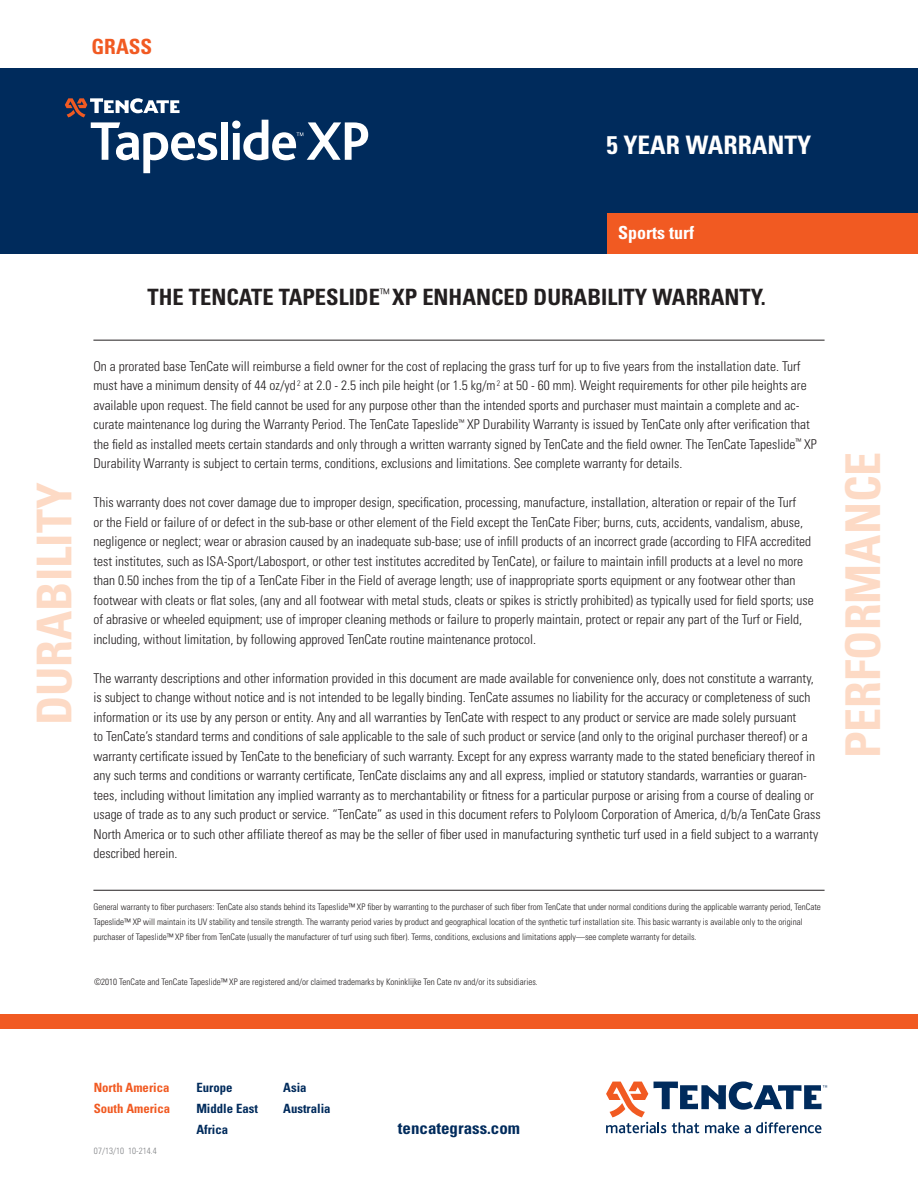
<style>
.page{position:relative;width:918px;height:1188px;background:#fff}
.page>*{position:absolute;margin:0;border:0;box-sizing:border-box;transform-origin:0 0}
.t1{font:700 condensed 48px "Univers";color:#fddac5}
.t2{font:700 condensed 25.5px "Univers";color:#fff}
.t3{font:700 condensed 22.5px "Univers";color:#231f20}
.t4{font:700 condensed 21px "Univers";color:#f15a22}
.t5{font:700 condensed 18px "Univers";color:#fff}
.t6{font:700 condensed 16.95px "Univers";color:#002b5c}
.t7{font:300 condensed 13.5px/19.5px "Univers";color:#231f20}
.t8{font:700 condensed 12.75px/21px "Univers";color:#002b5c}
.t9{font:700 condensed 12.75px/21px "Univers";color:#f15a22}
.t10{font:300 condensed 9px/15px "Univers";color:#231f20}
.t11{font:300 condensed 9px "Univers";color:#808285}
</style>
<div class="page">
<div style="left:0;top:68px;width:918px;height:186px;background:#002b5c"></div>
<div style="left:607px;top:214px;width:311px;height:40px;background:#f15a22"></div>
<div style="left:221px;top:122px;width:7px;height:38px;background:#fff"></div>
<svg style="left:65px;top:98px;width:152px;height:75px"></svg>
<svg style="left:232px;top:120px;width:136px;height:40px"></svg>
<div style="left:0;top:1015px;width:918px;height:14px;background:#f15a22"></div>
<hr style="left:93px;top:340px;width:732px;height:1px;background:#231f20">
<hr style="left:93px;top:890px;width:732px;height:1px;background:#231f20">
<svg style="left:606px;top:1081px;width:221px;height:52px"></svg>
<h3 class="t4" style="left:92px;top:34px;width:62px">GRASS</h3>
<h2 class="t2" style="left:606px;top:129px;width:206px">5 YEAR WARRANTY</h2>
<h3 class="t5" style="left:618px;top:221px;width:77px">Sports turf</h3>
<h3 class="t3" style="left:148px;top:283px;width:620px">THE TENCATE TAPESLIDE<sup>™</sup> XP ENHANCED DURABILITY WARRANTY.</h3>
<h1 class="t1" style="left:25px;top:725px;width:244px;rotate:-90deg">DURABILITY</h1>
<p class="t7" style="left:93px;top:356px;width:725px">On a prorated base TenCate will reimburse a field owner for the cost of replacing the grass turf for up to five years from the installation date. Turf must have a minimum density of 44 oz/yd <sup>2</sup> at 2.0 - 2.5 inch pile height (or 1.5 kg/m <sup>2</sup> at 50 - 60 mm). Weight requirements for other pile heights are available upon request. The field cannot be used for any purpose other than the intended sports and purchaser must maintain a complete and ac&shy;curate maintenance log during the Warranty Period. The TenCate Tapeslide<sup>™</sup> XP Durability Warranty is issued by TenCate only after verification that the field as installed meets certain standards and only through a written warranty signed by TenCate and the field owner. The TenCate Tapeslide<sup>™</sup> XP Durability Warranty is subject to certain terms, conditions, exclusions and limitations. See complete warranty for details.</p>
<p class="t7" style="left:93px;top:493px;width:722px">This warranty does not cover damage due to improper design, specification, processing, manufacture, installation, alteration or repair of the Turf<br>or the Field or failure of or defect in the sub-base or other element of the Field except the TenCate Fiber; burns, cuts, accidents, vandalism, abuse, negligence or neglect; wear or abrasion caused by an inadequate sub-base; use of infill products of an incorrect grade (according to FIFA accredited test institutes, such as ISA-Sport/Labosport, or other test institutes accredited by TenCate), or failure to maintain infill products at a level no more than 0.50 inches from the tip of a TenCate Fiber in the Field of average length; use of inappropriate sports equipment or any footwear other than footwear with cleats or flat soles, (any and all footwear with metal studs, cleats or spikes is strictly prohibited) as typically used for field sports; use of abrasive or wheeled equipment; use of improper cleaning methods or failure to properly maintain, protect or repair any part of the Turf or Field, including, without limitation, by following approved TenCate routine maintenance protocol.</p>
<p class="t7" style="left:93px;top:668px;width:729px">The warranty descriptions and other information provided in this document are made available for convenience only, does not constitute a warranty, is subject to change without notice and is not intended to be legally binding. TenCate assumes no liability for the accuracy or completeness of such information or its use by any person or entity. Any and all warranties by TenCate with respect to any product or service are made solely pursuant<br>to TenCate’s standard terms and conditions of sale applicable to the sale of such product or service (and only to the original purchaser thereof) or a warranty certificate issued by TenCate to the beneficiary of such warranty. Except for any express warranty made to the stated beneficiary thereof in any such terms and conditions or warranty certificate, TenCate disclaims any and all express, implied or statutory standards, warranties or guaran&shy;tees, including without limitation any implied warranty as to merchantability or fitness for a particular purpose or arising from a course of dealing or usage of trade as to any such product or service. “TenCate” as used in this document refers to Polyloom Corporation of America, d/b/a TenCate Grass North America or to such other affiliate thereof as may be the seller of fiber used in manufacturing synthetic turf used in a field subject to a warranty described herein.</p>
<p class="t10" style="left:93px;top:899px;width:729px">General warranty to fiber purchasers: TenCate also stands behind its Tapeslide™ XP fiber by warranting to the purchaser of such fiber from TenCate that under normal conditions during the applicable warranty period, TenCate<br>Tapeslide™ XP will maintain its UV stability and tensile strength. The warranty period varies by product and geographical location of the synthetic turf installation site. This basic warranty is available only to the original purchaser of Tapeslide™ XP fiber from TenCate (usually the manufacturer of turf using such fiber). Terms, conditions, exclusions and limitations apply—see complete warranty for details.</p>
<p class="t10" style="left:94px;top:974px;width:445px">©2010 TenCate and TenCate Tapeslide™ XP are registered and/or claimed trademarks by Koninklijke Ten Cate nv and/or its subsidiaries.</p>
<h1 class="t1" style="left:834px;top:758px;width:308px;rotate:-90deg">PERFORMANCE</h1>
<p class="t9" style="left:94px;top:1077px;width:78px">North America<br>South America</p>
<p class="t8" style="left:196px;top:1077px;width:63px">Europe<br>Middle East<br>Africa</p>
<p class="t8" style="left:283px;top:1077px;width:49px">Asia<br>Australia</p>
<p class="t11" style="left:94px;top:1146px;width:64px">07/13/10 10-214.4</p>
<p class="t6" style="left:398px;top:1117px;width:124px">tencategrass.com</p>
</div>
